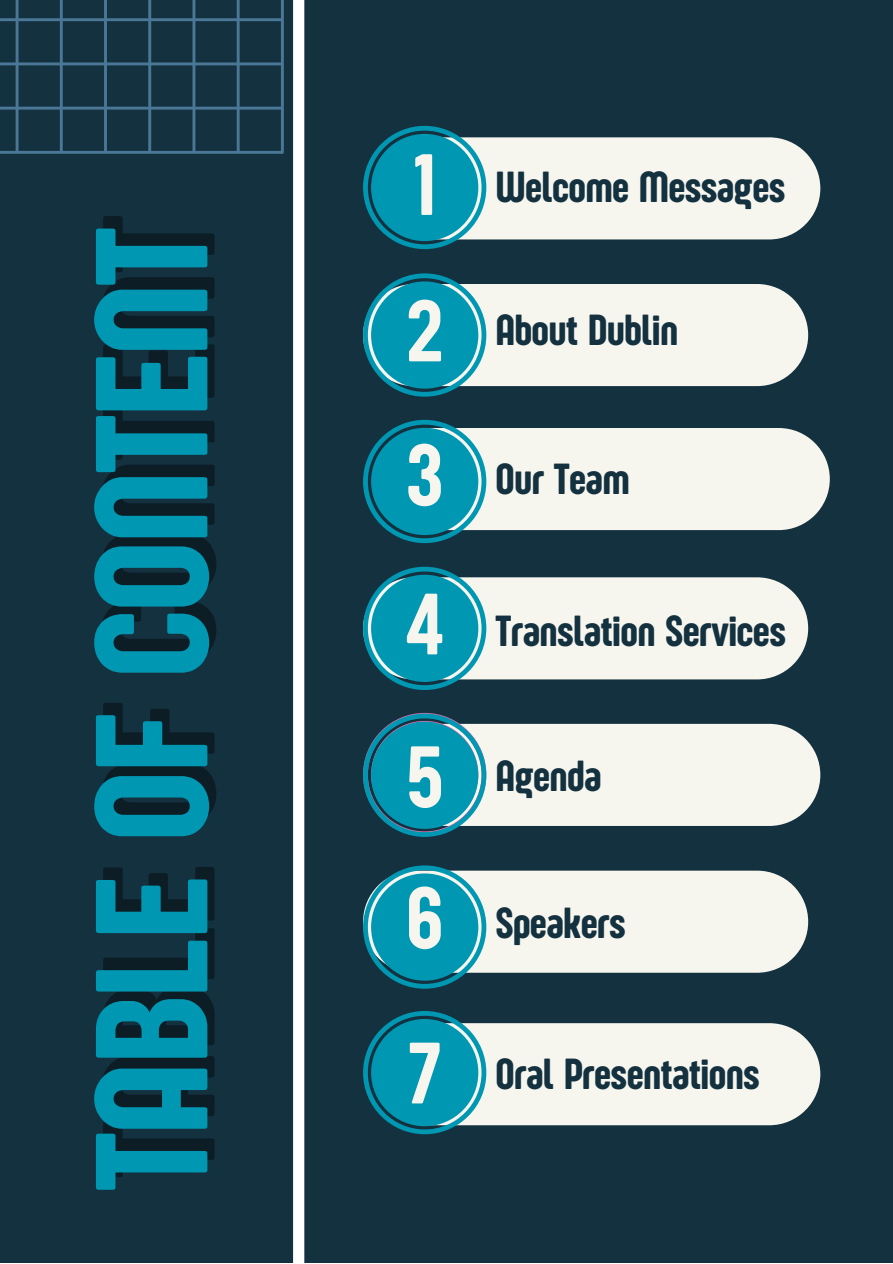
<style>
.page{position:relative;width:893px;height:1264px;background:#fff}
.page>*{position:absolute;margin:0;border:0;box-sizing:border-box;transform-origin:0 0}
.t1{font:164.85px "Sugo Pro Display";color:#0097b2}
.t2{font:89.85px "Sugo Pro Display";color:#f7f6ee}
.t3{font:45px "Sugo Pro Display";color:#143140}
</style>
<div class="page">
<div style="left:0;top:0;width:892px;height:1262px;background:#143140"></div>
<div style="left:293px;top:0;width:11px;height:1262px;background:#fff"></div>
<div style="left:384px;top:428px;width:445px;height:102px;background:#f7f6ee;border-radius:51px"></div>
<svg style="left:363px;top:420px;width:123px;height:123px"></svg>
<div style="left:371px;top:428px;width:107px;height:107px;background:#0097b2;border-radius:50%"></div>
<div style="left:375px;top:724px;width:445px;height:102px;background:#f7f6ee;border-radius:51px"></div>
<div style="left:375px;top:137px;width:445px;height:102px;background:#f7f6ee;border-radius:51px"></div>
<svg style="left:363px;top:126px;width:123px;height:123px"></svg>
<div style="left:371px;top:134px;width:107px;height:107px;background:#0097b2;border-radius:50%"></div>
<svg style="left:363px;top:713px;width:123px;height:123px"></svg>
<div style="left:371px;top:721px;width:107px;height:107px;background:#0097b2;border-radius:50%"></div>
<div style="left:363px;top:284px;width:445px;height:102px;background:#f7f6ee;border-radius:51px"></div>
<svg style="left:363px;top:273px;width:123px;height:123px"></svg>
<div style="left:371px;top:281px;width:107px;height:107px;background:#0097b2;border-radius:50%"></div>
<div style="left:363px;top:577px;width:445px;height:102px;background:#f7f6ee;border-radius:51px"></div>
<svg style="left:363px;top:566px;width:123px;height:124px"></svg>
<div style="left:371px;top:574px;width:107px;height:108px;background:#0097b2;border-radius:50%"></div>
<div style="left:363px;top:870px;width:445px;height:102px;background:#f7f6ee;border-radius:51px"></div>
<svg style="left:363px;top:865px;width:123px;height:123px"></svg>
<div style="left:371px;top:873px;width:107px;height:107px;background:#0097b2;border-radius:50%"></div>
<svg style="left:0;top:0;width:284px;height:154px"></svg>
<div style="left:375px;top:1023px;width:445px;height:102px;background:#f7f6ee;border-radius:51px"></div>
<svg style="left:363px;top:1011px;width:123px;height:123px"></svg>
<div style="left:371px;top:1018px;width:107px;height:108px;background:#0097b2;border-radius:50%"></div>
<p class="t1" style="left:57px;top:1189px;width:962px;rotate:-90deg">TABLE OF CONTENT</p>
<p class="t2" style="left:413px;top:133px;width:24px">1</p>
<p class="t2" style="left:407px;top:279px;width:37px">2</p>
<p class="t2" style="left:406px;top:423px;width:38px">3</p>
<p class="t2" style="left:406px;top:572px;width:39px">4</p>
<p class="t2" style="left:406px;top:725px;width:38px">5</p>
<p class="t2" style="left:406px;top:866px;width:37px">6</p>
<p class="t2" style="left:409px;top:1021px;width:33px">7</p>
<p class="t3" style="left:496px;top:161px;width:291px">Welcome Messages</p>
<p class="t3" style="left:496px;top:304px;width:184px">About Dublin</p>
<p class="t3" style="left:496px;top:452px;width:135px">Our Team</p>
<p class="t3" style="left:496px;top:604px;width:291px">Translation Services</p>
<p class="t3" style="left:496px;top:749px;width:107px">Agenda</p>
<p class="t3" style="left:496px;top:897px;width:131px">Speakers</p>
<p class="t3" style="left:496px;top:1047px;width:265px">Oral Presentations</p>
</div>
